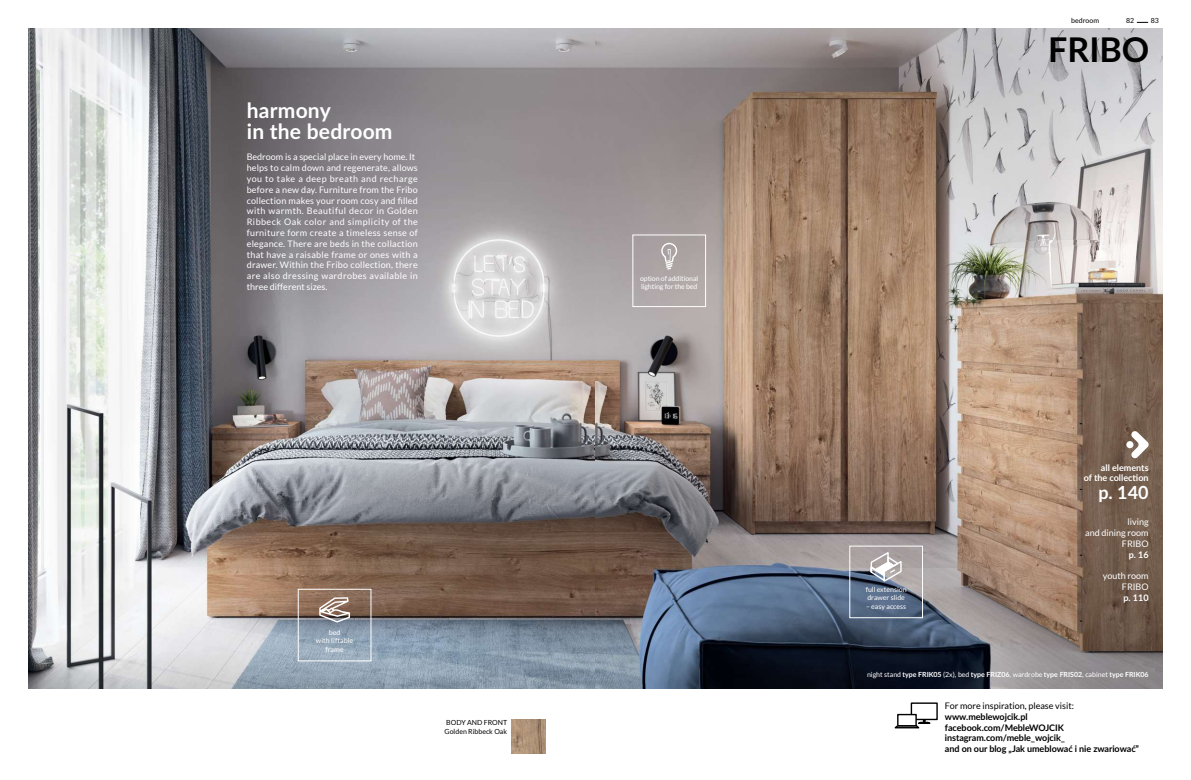
<style>
.page{position:relative;width:1191px;height:780px;background:#fff}
.page>*{position:absolute;margin:0;border:0;box-sizing:border-box;transform-origin:0 0}
.t1{font:700 34px "Lato";color:#000}
.t2{font:700 21px/21px "Lato";letter-spacing:.01em;color:#fff}
.t3{font:700 18px "Lato";color:#fff}
.t4{font:9px/10.8px "Lato";letter-spacing:.025em;color:#fff}
.t5{font:700 9px/10.8px "Lato";letter-spacing:-.005em;color:#000}
.t6{font:9px/10.8px "Lato";color:#fff;text-align:right}
.t7{font:700 9px/10.8px "Lato";color:#fff;text-align:right}
.t8{font:9px "Lato";color:#000}
.t9{font:7px/8.4px "Lato";color:#fff}
.t10{font:700 7px "Lato";color:#fff}
.t11{font:7px/8.4px "Lato";color:#000}
.s1{font-weight:400}
</style>
<div class="page">
<img style="left:28px;top:28px;width:1134px;height:660px">
<div style="left:298px;top:588px;width:73px;height:73px;border:1px solid #fff"></div>
<svg style="left:319px;top:597px;width:31px;height:25px"></svg>
<img style="left:512px;top:719px;width:34px;height:34px">
<svg style="left:869px;top:550px;width:34px;height:33px"></svg>
<div style="left:849px;top:545px;width:74px;height:73px;border:1px solid #fff"></div>
<svg style="left:1131px;top:431px;width:17px;height:27px"></svg>
<div style="left:1126px;top:441px;width:7px;height:7px;background:#fff;border-radius:50%"></div>
<svg style="left:894px;top:702px;width:44px;height:27px"></svg>
<div style="left:897px;top:714px;width:19px;height:11px;background:#fff"></div>
<div style="left:897px;top:713px;width:19px;height:13px;border:1px solid #000"></div>
<div style="left:632px;top:234px;width:74px;height:73px;border:1px solid #fff"></div>
<svg style="left:661px;top:243px;width:16px;height:27px"></svg>
<svg style="left:1136px;top:22px;width:12px;height:1px"></svg>
<h2 class="t2" style="left:247px;top:98px;width:147px">harmony<br>in the bedroom</h2>
<p class="t4" style="left:247px;top:152px;width:173px">Bedroom is a special place in every home. It helps to calm down and regenerate, allows you to take a deep breath and recharge before a new day. Furniture from the Fribo collection makes your room cosy and filled with warmth. Beautiful decor in Golden Ribbeck Oak color and simplicity of the furniture form create a timeless sense of elegance. There are beds in the collaction that have a raisable frame or ones with a drawer. Within the Fribo collection, there are also dressing wardrobes available in three different sizes.</p>
<p class="t9" style="left:640px;top:274px;width:60px">option of additional lighting for the bed</p>
<p class="t9" style="left:316px;top:628px;width:39px;text-align:center">bed<br>with liftable frame</p>
<p class="t11" style="left:444px;top:718px;width:64px">BODY AND FRONT<br>Golden Ribbeck Oak</p>
<p class="t11" style="left:1071px;top:16px;width:29px">bedroom</p>
<p class="t11" style="left:1126px;top:16px;width:10px">82</p>
<p class="t11" style="left:1150px;top:16px;width:10px">83</p>
<h1 class="t1" style="left:1048px;top:24px;width:103px">FRIBO</h1>
<p class="t9" style="left:865px;top:585px;width:42px">full extension drawer slide</p>
<p class="t9" style="left:866px;top:602px;width:42px">– easy access</p>
<p class="t7" style="left:1083px;top:461px;width:66px">all elements<br>of the collection</p>
<h3 class="t3" style="left:1098px;top:479px;width:52px">p. 140</h3>
<p class="t6" style="left:1085px;top:516px;width:65px">living<br>and dining room<br>FRIBO</p>
<p class="t7" style="left:1128px;top:548px;width:21px">p. 16</p>
<p class="t6" style="left:1103px;top:570px;width:47px">youth room<br>FRIBO</p>
<p class="t7" style="left:1123px;top:591px;width:27px">p. 110</p>
<p class="t10" style="left:867px;top:669px;width:283px"><span class="s1">night stand</span> type FRIK05 <span class="s1">(2x), bed</span> type FRIZ06<span class="s1">, wardrobe</span> type FRIS02<span class="s1">, cabinet</span> type FRIK06</p>
<p class="t8" style="left:945px;top:700px;width:131px">For more inspiration, please visit:</p>
<p class="t5" style="left:945px;top:710px;width:196px">www.meblewojcik.pl facebook.com/MebleWOJCIK instagram.com/meble_wojcik_<br>and on our blog „Jak umeblować i nie zwariować”</p>
</div>
